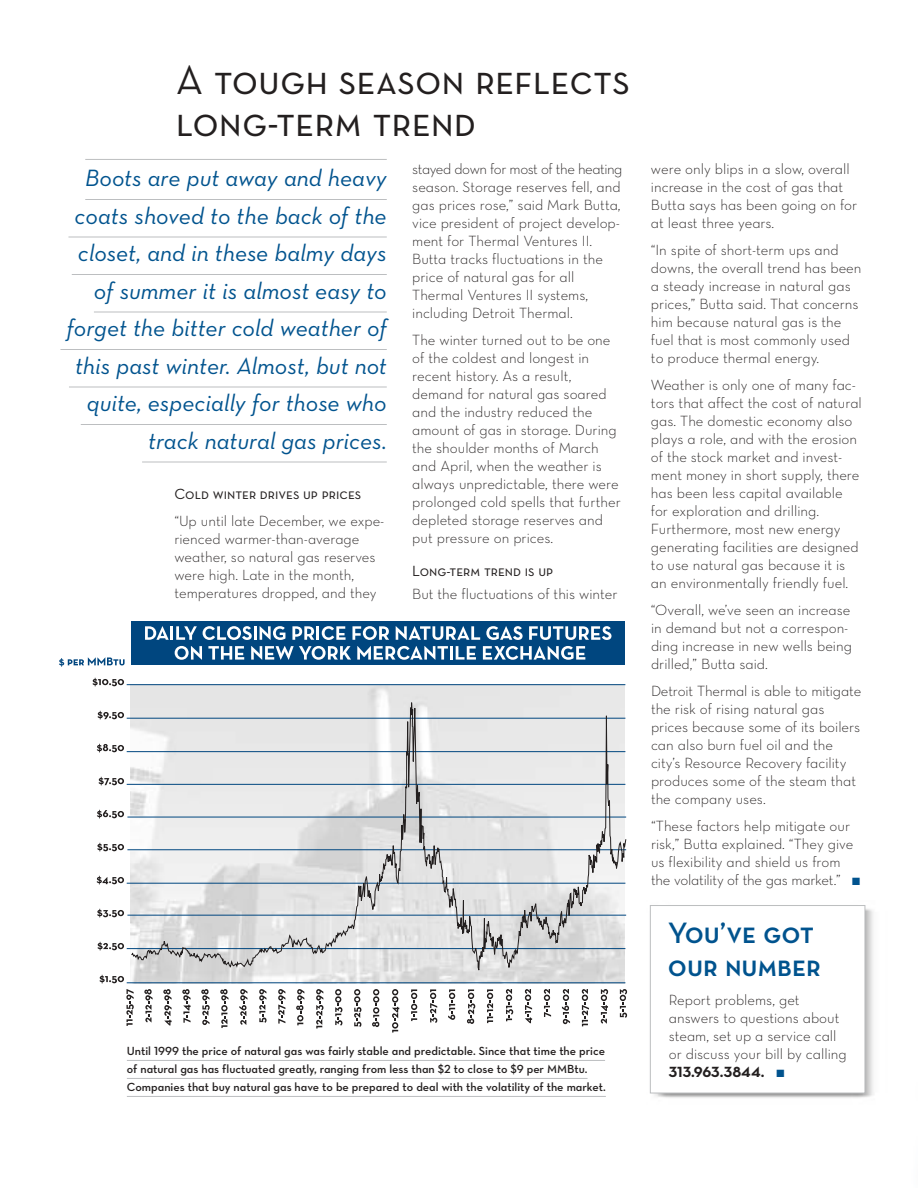
<style>
.page{position:relative;width:918px;height:1188px;background:#fff}
.page>*{position:absolute;margin:0;border:0;box-sizing:border-box;transform-origin:0 0}
.t1{font:42px/42px "Neutra Text Book SC Alt";color:#231f1f}
.t2{font:30px/33px "Neutra Text Demi SC Alt";color:#00538e}
.t3{font:24px/37.5px "Neutra Text Book Italic Alt";color:#00538e;text-align:right}
.t4{font:15px/18px "Neutra Text Light Alt";color:#231f1f}
.t5{font:15px "Neutra Text Book SC Alt";color:#231f1f}
.t6{font:15px "Neutra Text Bold Alt";color:#231f1f}
.t7{font:12px/18px "Neutra Text Demi Alt";color:#231f1f}
.s1{color:#00538e}
</style>
<div class="page">
<img style="left:132px;top:976px;width:493px;height:6px">
<hr style="left:127px;top:684px;width:498px;height:1px;background:#00467f">
<hr style="left:127px;top:718px;width:498px;height:1px;background:#00467f">
<hr style="left:127px;top:751px;width:498px;height:1px;background:#00467f">
<hr style="left:127px;top:784px;width:498px;height:1px;background:#00467f">
<hr style="left:127px;top:817px;width:499px;height:1px;background:#00467f">
<hr style="left:127px;top:849px;width:499px;height:1px;background:#00467f">
<hr style="left:127px;top:883px;width:498px;height:1px;background:#00467f">
<hr style="left:127px;top:915px;width:499px;height:1px;background:#00467f">
<hr style="left:127px;top:948px;width:498px;height:1px;background:#00467f">
<hr style="left:127px;top:982px;width:498px;height:1px;background:#00467f">
<svg style="left:126px;top:989px;width:8px;height:37px"></svg>
<svg style="left:144px;top:989px;width:9px;height:33px"></svg>
<svg style="left:163px;top:989px;width:9px;height:36px"></svg>
<svg style="left:182px;top:989px;width:9px;height:34px"></svg>
<svg style="left:201px;top:989px;width:9px;height:36px"></svg>
<svg style="left:220px;top:989px;width:9px;height:39px"></svg>
<svg style="left:239px;top:989px;width:8px;height:36px"></svg>
<svg style="left:259px;top:989px;width:8px;height:34px"></svg>
<svg style="left:278px;top:989px;width:7px;height:35px"></svg>
<svg style="left:296px;top:989px;width:8px;height:36px"></svg>
<svg style="left:316px;top:989px;width:7px;height:40px"></svg>
<svg style="left:335px;top:989px;width:7px;height:37px"></svg>
<svg style="left:354px;top:989px;width:7px;height:38px"></svg>
<svg style="left:372px;top:989px;width:7px;height:38px"></svg>
<svg style="left:392px;top:989px;width:7px;height:44px"></svg>
<svg style="left:411px;top:989px;width:6px;height:32px"></svg>
<svg style="left:430px;top:989px;width:7px;height:34px"></svg>
<svg style="left:448px;top:989px;width:7px;height:31px"></svg>
<svg style="left:467px;top:989px;width:8px;height:35px"></svg>
<svg style="left:487px;top:989px;width:6px;height:34px"></svg>
<svg style="left:506px;top:989px;width:7px;height:32px"></svg>
<svg style="left:525px;top:989px;width:7px;height:34px"></svg>
<svg style="left:544px;top:989px;width:7px;height:28px"></svg>
<svg style="left:562px;top:989px;width:8px;height:35px"></svg>
<svg style="left:582px;top:989px;width:7px;height:37px"></svg>
<svg style="left:601px;top:989px;width:7px;height:35px"></svg>
<svg style="left:620px;top:989px;width:7px;height:29px"></svg>
<svg style="left:92px;top:678px;width:32px;height:8px"></svg>
<svg style="left:97px;top:711px;width:27px;height:8px"></svg>
<svg style="left:97px;top:744px;width:27px;height:8px"></svg>
<svg style="left:98px;top:777px;width:26px;height:8px"></svg>
<svg style="left:97px;top:810px;width:27px;height:8px"></svg>
<svg style="left:97px;top:843px;width:27px;height:8px"></svg>
<svg style="left:97px;top:876px;width:27px;height:8px"></svg>
<svg style="left:97px;top:909px;width:27px;height:8px"></svg>
<svg style="left:97px;top:942px;width:27px;height:8px"></svg>
<svg style="left:99px;top:975px;width:25px;height:8px"></svg>
<svg style="left:59px;top:657px;width:66px;height:10px"></svg>
<svg style="left:130px;top:621px;width:497px;height:355px"></svg>
<svg style="left:145px;top:626px;width:52px;height:14px"></svg>
<svg style="left:203px;top:626px;width:49px;height:14px"></svg>
<hr style="left:254px;top:626px;width:3px;height:14px;background:#fff">
<svg style="left:260px;top:626px;width:25px;height:14px"></svg>
<svg style="left:292px;top:626px;width:54px;height:14px"></svg>
<svg style="left:352px;top:626px;width:37px;height:14px"></svg>
<svg style="left:396px;top:626px;width:84px;height:14px"></svg>
<svg style="left:486px;top:626px;width:37px;height:14px"></svg>
<svg style="left:529px;top:626px;width:82px;height:14px"></svg>
<svg style="left:175px;top:646px;width:27px;height:14px"></svg>
<svg style="left:208px;top:646px;width:36px;height:14px"></svg>
<svg style="left:251px;top:646px;width:100px;height:14px"></svg>
<svg style="left:357px;top:646px;width:91px;height:14px"></svg>
<hr style="left:450px;top:646px;width:3px;height:14px;background:#fff">
<svg style="left:456px;top:646px;width:20px;height:14px"></svg>
<svg style="left:483px;top:646px;width:102px;height:14px"></svg>
<hr style="left:85px;top:159px;width:302px;height:1px;background:#bcbec0">
<hr style="left:85px;top:199px;width:302px;height:1px;background:#bcbec0">
<hr style="left:68px;top:237px;width:319px;height:1px;background:#bcbec0">
<hr style="left:72px;top:274px;width:315px;height:1px;background:#bcbec0">
<hr style="left:94px;top:312px;width:293px;height:1px;background:#bcbec0">
<hr style="left:60px;top:349px;width:327px;height:1px;background:#bcbec0">
<hr style="left:69px;top:387px;width:318px;height:1px;background:#bcbec0">
<hr style="left:81px;top:424px;width:306px;height:1px;background:#bcbec0">
<hr style="left:142px;top:462px;width:245px;height:1px;background:#bcbec0">
<hr style="left:127px;top:1060px;width:478px;height:1px;background:#bcbec0">
<hr style="left:127px;top:1078px;width:461px;height:1px;background:#bcbec0">
<hr style="left:127px;top:1096px;width:479px;height:1px;background:#bcbec0">
<img style="left:649px;top:905px;width:225px;height:193px">
<div style="left:650px;top:906px;width:215px;height:187px;background:#fff"></div>
<div style="left:650px;top:905px;width:215px;height:188px;border:1px solid #bcbec0"></div>
<h1 class="t1" style="left:176px;top:58px;width:456px">A tough season reflects long-term trend</h1>
<p class="t4" style="left:412px;top:162px;width:212px">stayed down for most of the heating season. Storage reserves fell, and gas prices rose,” said Mark Butta, vice president of project develop&shy;ment for Thermal Ventures II.<br>Butta tracks fluctuations in the price of natural gas for all<br>Thermal Ventures II systems, including Detroit Thermal.</p>
<p class="t4" style="left:412px;top:333px;width:210px">The winter turned out to be one of the coldest and longest in recent history. As a result, demand for natural gas soared and the industry reduced the amount of gas in storage. During the shoulder months of March and April, when the weather is always unpredictable, there were prolonged cold spells that further depleted storage reserves and put pressure on prices.</p>
<p class="t5" style="left:412px;top:562px;width:143px">Long-term trend is up</p>
<p class="t4" style="left:412px;top:587px;width:207px">But the fluctuations of this winter</p>
<p class="t3" style="left:67px;top:161px;width:322px">Boots are put away and heavy coats shoved to the back of the closet, and in these balmy days of summer it is almost easy to forget the bitter cold weather of this past winter. Almost, but not quite, especially for those who track natural gas prices.</p>
<p class="t4" style="left:651px;top:162px;width:208px">were only blips in a slow, overall increase in the cost of gas that<br>Butta says has been going on for at least three years.</p>
<p class="t4" style="left:651px;top:243px;width:212px">“In spite of short-term ups and downs, the overall trend has been a steady increase in natural gas prices,” Butta said. That concerns him because natural gas is the fuel that is most commonly used to produce thermal energy.</p>
<p class="t4" style="left:651px;top:378px;width:212px">Weather is only one of many fac&shy;tors that affect the cost of natural gas. The domestic economy also plays a role, and with the erosion of the stock market and invest&shy;ment money in short supply, there has been less capital available for exploration and drilling.<br>Furthermore, most new energy generating facilities are designed to use natural gas because it is an environmentally friendly fuel.</p>
<p class="t4" style="left:651px;top:603px;width:202px">“Overall, we’ve seen an increase in demand but not a correspon&shy;ding increase in new wells being drilled,” Butta said.</p>
<p class="t4" style="left:651px;top:684px;width:212px">Detroit Thermal is able to mitigate the risk of rising natural gas prices because some of its boilers can also burn fuel oil and the city’s Resource Recovery facility produces some of the steam that the company uses.</p>
<p class="t4" style="left:651px;top:819px;width:211px">“These factors help mitigate our risk,” Butta explained. “They give us flexibility and shield us from the volatility of the gas market.” <span class="s1">■</span></p>
<p class="t5" style="left:174px;top:485px;width:188px">Cold winter drives up prices</p>
<p class="t4" style="left:174px;top:513px;width:212px">“Up until late December, we expe&shy;rienced warmer-than-average weather, so natural gas reserves were high. Late in the month, temperatures dropped, and they</p>
<p class="t7" style="left:127px;top:1043px;width:480px">Until 1999 the price of natural gas was fairly stable and predictable. Since that time the price of natural gas has fluctuated greatly, ranging from less than $2 to close to $9 per MMBtu.<br>Companies that buy natural gas have to be prepared to deal with the volatility of the market.</p>
<h2 class="t2" style="left:668px;top:916px;width:155px">You’ve got our number</h2>
<p class="t4" style="left:669px;top:992px;width:179px">Report problems, get answers to questions about steam, set up a service call or discuss your bill by calling</p>
<p class="t6" style="left:669px;top:1066px;width:117px">313.963.3844. <span class="s1">■</span></p>
</div>
